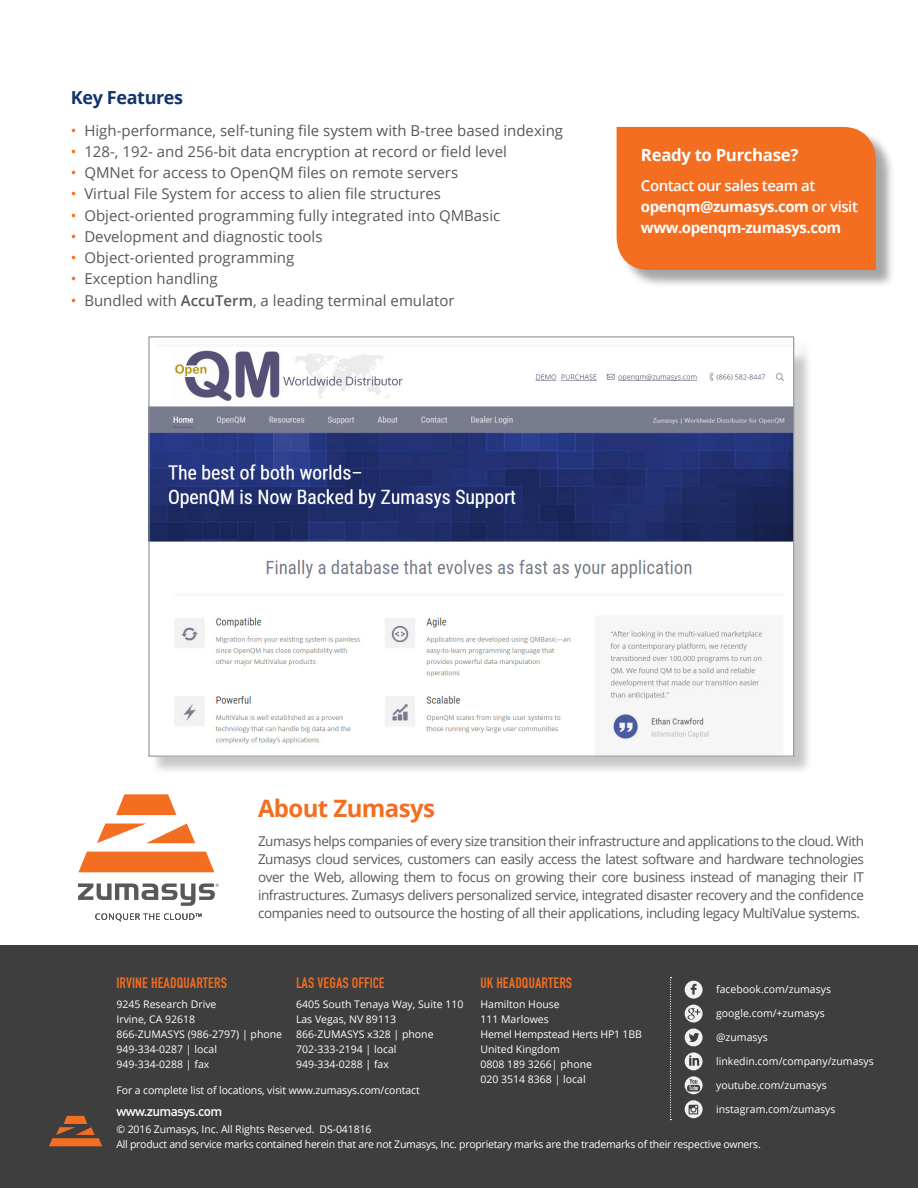
<style>
.page{position:relative;width:918px;height:1188px;background:#fff}
.page>*{position:absolute;margin:0;border:0;box-sizing:border-box;transform-origin:0 0}
.Section_1{font:700 24px "Open Sans";letter-spacing:-.025em;color:#f36e21}
.Sub_title{font:700 18px "Open Sans";letter-spacing:-.02em;color:#13346d}
.Sub_title-2{font:700 16.8px "Open Sans";letter-spacing:-.02em;color:#fff}
.Bullet{font:15px "Open Sans";color:#57585a}
.Sub_title-3{font:700 15px/21px "Open Sans";letter-spacing:-.03em;color:#fff}
.Contact_title{font:700 15px "Din Engschrift Two BQ";color:#f36e21}
.t1{font:13.5px/18px "Open Sans";letter-spacing:-.03em;color:#57585a;text-align:justify}
.Contact_title-2{font:500 13.5px "DIN";letter-spacing:-.05em;color:#fff}
.Contact{font:10.5px "Open Sans";color:#fff}
.Sub_title-4{font:10.5px "Open Sans";letter-spacing:-.025em;color:#fff}
.s1{color:#f36e21}
.s2{font-weight:600}
</style>
<div class="page">
<img style="left:95px;top:913px;width:106px;height:8px">
<svg style="left:78px;top:883px;width:141px;height:23px"></svg>
<svg style="left:78px;top:852px;width:136px;height:20px;background:#f3772e"></svg>
<svg style="left:97px;top:824px;width:98px;height:19px"></svg>
<svg style="left:116px;top:794px;width:60px;height:21px"></svg>
<div style="left:151px;top:339px;width:662px;height:436px;background:#231f20;opacity:.25"></div>
<img style="left:150px;top:348px;width:642px;height:407px">
<div style="left:0;top:945px;width:918px;height:243px;background:#3e3e3f"></div>
<svg style="left:49px;top:1116px;width:53px;height:30px"></svg>
<svg style="left:670px;top:977px;width:2px;height:143px"></svg>
<svg style="left:685px;top:1005px;width:18px;height:18px"></svg>
<svg style="left:685px;top:1029px;width:18px;height:17px"></svg>
<svg style="left:685px;top:981px;width:18px;height:18px"></svg>
<svg style="left:685px;top:1052px;width:18px;height:18px"></svg>
<svg style="left:685px;top:1100px;width:18px;height:18px"></svg>
<svg style="left:685px;top:1076px;width:18px;height:18px"></svg>
<div style="left:619px;top:129px;width:276px;height:159px;background:#231f20;opacity:.4"></div>
<div style="left:617px;top:127px;width:259px;height:143px;background:#f36e21"></div>
<p class="Sub_title" style="left:71px;top:85px;width:114px">Key Features</p>
<p class="Bullet" style="left:71px;top:120px;width:494px"><span class="s1">•</span> High-performance, self-tuning file system with B-tree based indexing</p>
<p class="Bullet" style="left:71px;top:141px;width:438px"><span class="s1">•</span> 128-, 192- and 256-bit data encryption at record or field level</p>
<p class="Bullet" style="left:71px;top:162px;width:389px"><span class="s1">•</span> QMNet for access to OpenQM files on remote servers</p>
<p class="Bullet" style="left:71px;top:184px;width:372px"><span class="s1">•</span> Virtual File System for access to alien file structures</p>
<p class="Bullet" style="left:71px;top:205px;width:431px"><span class="s1">•</span> Object-oriented programming fully integrated into QMBasic</p>
<p class="Bullet" style="left:71px;top:226px;width:253px"><span class="s1">•</span> Development and diagnostic tools</p>
<p class="Bullet" style="left:71px;top:247px;width:225px"><span class="s1">•</span> Object-oriented programming</p>
<p class="Bullet" style="left:71px;top:269px;width:148px"><span class="s1">•</span> Exception handling</p>
<p class="Bullet" style="left:71px;top:290px;width:385px"><span class="s1">•</span> Bundled with <span class="s2">AccuTerm</span>, a leading terminal emulator</p>
<p class="Sub_title-2" style="left:641px;top:143px;width:159px">Ready to Purchase?</p>
<p class="Sub_title-3" style="left:641px;top:175px;width:218px"><span class="s2">Contact our sales team at </span>openqm@zumasys.com <span class="s2">or visit </span>www.openqm-zumasys.com</p>
<p class="Section_1" style="left:258px;top:792px;width:179px">About Zumasys</p>
<p class="t1" style="left:258px;top:832px;width:608px">Zumasys helps companies of every size transition their infrastructure and applications to the cloud. With Zumasys cloud services, customers can easily access the latest software and hardware technologies over the Web, allowing them to focus on growing their core business instead of managing their IT infrastructures. Zumasys delivers personalized service, integrated disaster recovery and the confidence companies need to outsource the hosting of all their applications, including legacy MultiValue systems.</p>
<p class="Contact_title" style="left:296px;top:974px;width:90px">LAS VEGAS OFFICE</p>
<p class="Contact" style="left:296px;top:997px;width:169px">6405 South Tenaya Way, Suite 110</p>
<p class="Contact" style="left:296px;top:1012px;width:101px">Las Vegas, NV 89113</p>
<p class="Contact" style="left:296px;top:1027px;width:139px">866-ZUMASYS x328 | phone</p>
<p class="Contact" style="left:296px;top:1042px;width:102px">702-333-2194 | local</p>
<p class="Contact" style="left:296px;top:1057px;width:94px">949-334-0288 | fax</p>
<p class="Sub_title-4" style="left:116px;top:1083px;width:305px">For a complete list of locations, visit www.zumasys.com/contact</p>
<p class="Sub_title-4" style="left:116px;top:1122px;width:257px">© 2016 Zumasys, Inc. All Rights Reserved. DS-041816</p>
<p class="Sub_title-4" style="left:116px;top:1137px;width:646px">All product and service marks contained herein that are not Zumasys, Inc. proprietary marks are the trademarks of their respective owners.</p>
<p class="Contact_title" style="left:116px;top:974px;width:112px">IRVINE HEADQUARTERS</p>
<p class="Contact" style="left:116px;top:997px;width:102px">9245 Research Drive</p>
<p class="Contact" style="left:116px;top:1012px;width:80px">Irvine, CA 92618</p>
<p class="Contact" style="left:116px;top:1027px;width:167px">866-ZUMASYS (986-2797) | phone</p>
<p class="Contact" style="left:116px;top:1042px;width:102px">949-334-0287 | local</p>
<p class="Contact" style="left:116px;top:1057px;width:94px">949-334-0288 | fax</p>
<p class="Contact_title" style="left:480px;top:974px;width:93px">UK HEADQUARTERS</p>
<p class="Contact" style="left:480px;top:997px;width:81px">Hamilton House</p>
<p class="Contact" style="left:480px;top:1012px;width:70px">111 Marlowes</p>
<p class="Contact" style="left:480px;top:1027px;width:163px">Hemel Hempstead Herts HP1 1BB</p>
<p class="Contact" style="left:480px;top:1042px;width:81px">United Kingdom</p>
<p class="Contact" style="left:480px;top:1057px;width:113px">0808 189 3266| phone</p>
<p class="Contact" style="left:480px;top:1072px;width:107px">020 3514 8368 | local</p>
<p class="Contact" style="left:716px;top:982px;width:116px">facebook.com/zumasys</p>
<p class="Contact" style="left:716px;top:1006px;width:110px">google.com/+zumasys</p>
<p class="Contact" style="left:716px;top:1030px;width:53px">@zumasys</p>
<p class="Contact" style="left:716px;top:1054px;width:159px">linkedin.com/company/zumasys</p>
<p class="Contact" style="left:716px;top:1078px;width:112px">youtube.com/zumasys</p>
<p class="Contact" style="left:716px;top:1102px;width:121px">instagram.com/zumasys</p>
<p class="Contact_title-2" style="left:116px;top:1103px;width:107px">www.zumasys.com</p>
</div>
